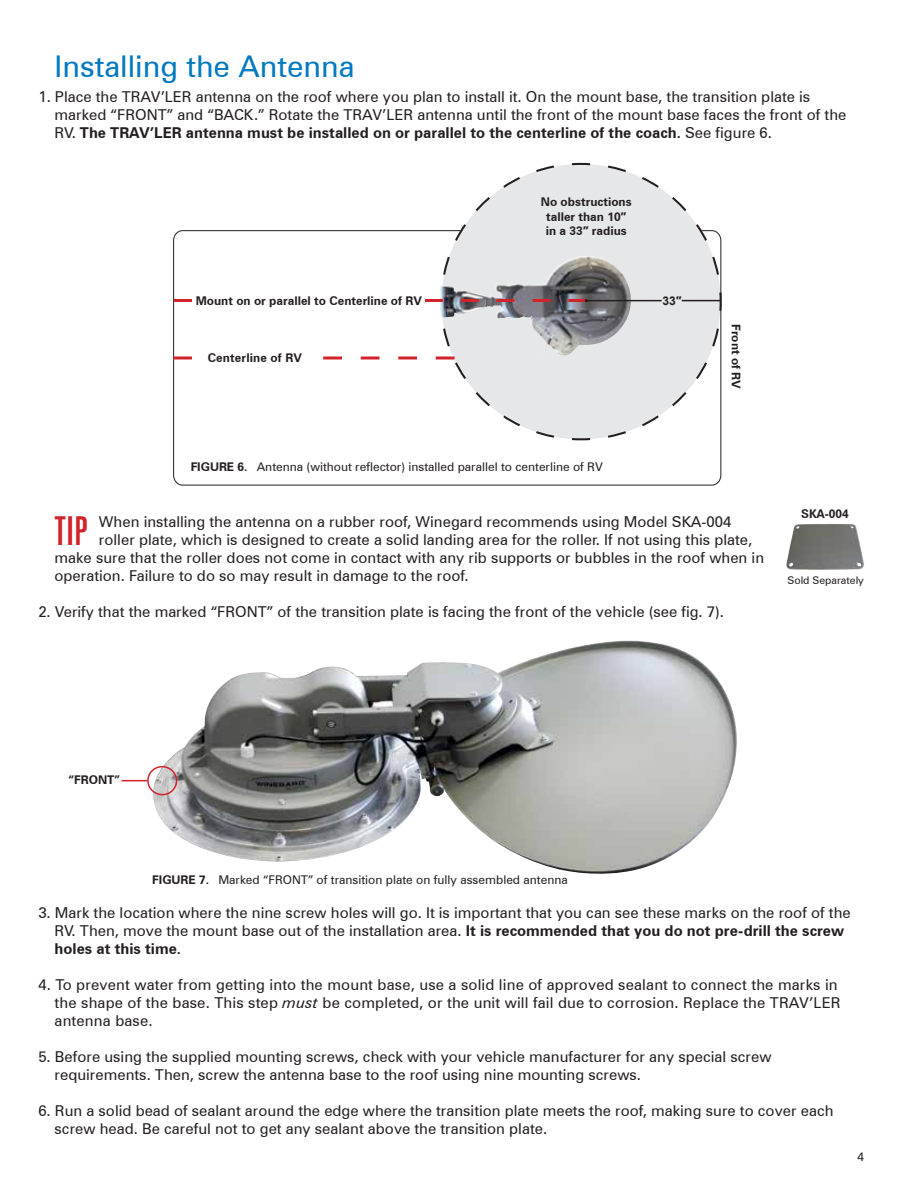
<style>
.page{position:relative;width:918px;height:1188px;background:#fff}
.page>*{position:absolute;margin:0;border:0;box-sizing:border-box;transform-origin:0 0}
.t1{font:extra-condensed 40.05px "Zurich BT";color:#d2232a}
.t2{font:30px "Zurich BT";color:#0079c1}
.t3{font:15px/18px "Zurich BT";color:#231f20}
.t4{font:12px "Zurich BT";color:#231f20}
.t5{font:700 12px/14.4px "Zurich BT";color:#231f20;text-align:center}
.t6{font:700 12px "Arial";color:#231f20}
.t7{font:10.5px "Zurich BT";color:#231f20}
.s1{font-weight:700}
.s2{font-family:"Arial"}
.s3{font-style:italic}
</style>
<div class="page">
<svg style="left:449px;top:162px;width:273px;height:279px"></svg>
<div style="left:173px;top:230px;width:548px;height:256px;border:1px solid #231f20;border-radius:9px"></div>
<img style="left:440px;top:256px;width:192px;height:103px">
<img style="left:153px;top:641px;width:584px;height:233px">
<svg style="left:122px;top:764px;width:57px;height:32px"></svg>
<svg style="left:173px;top:326px;width:392px;height:114px"></svg>
<div style="left:203px;top:353px;width:103px;height:10px;background:#fff"></div>
<hr style="left:586px;top:300px;width:76px;height:1px;background:#231f20">
<img style="left:786px;top:524px;width:78px;height:46px">
<svg style="left:174px;top:299px;width:414px;height:3px"></svg>
<hr style="left:682px;top:300px;width:38px;height:1px;background:#231f20">
<h2 class="t2" style="left:55px;top:48px;width:302px">Installing the Antenna</h2>
<p class="t3" style="left:55px;top:87px;width:793px;text-indent:-16px">1. Place the TRAV’LER antenna on the roof where you plan to install it. On the mount base, the transition plate is marked “FRONT” and “BACK.” Rotate the TRAV’LER antenna until the front of the mount base faces the front of the<br>RV. <span class="s1">The TRAV’LER antenna must be installed on or parallel to the centerline of the coach.</span> See figure 6.</p>
<p class="t5" style="left:196px;top:294px;width:228px">Mount on or parallel to Centerline of RV</p>
<p class="t5" style="left:208px;top:351px;width:96px">Centerline of RV</p>
<p class="t5" style="left:541px;top:195px;width:92px">No obstructions taller than 10<span class="s2">″ </span>in a 33<span class="s2">″</span> radius</p>
<p class="t6" style="left:663px;top:292px;width:21px">33″</p>
<p class="t5" style="left:743px;top:324px;width:66px;rotate:90deg">Front of RV</p>
<p class="t4" style="left:191px;top:459px;width:414px"><span class="s1">FIGURE 6.</span> Antenna (without reflector) installed parallel to centerline of RV</p>
<h1 class="t1" style="left:55px;top:508px;width:35px">TIP</h1>
<p class="t3" style="left:99px;top:512px;width:634px">When installing the antenna on a rubber roof, Winegard recommends using Model SKA-004</p>
<p class="t3" style="left:99px;top:530px;width:655px">roller plate, which is designed to create a solid landing area for the roller. If not using this plate,</p>
<p class="t3" style="left:55px;top:548px;width:711px">make sure that the roller does not come in contact with any rib supports or bubbles in the roof when in</p>
<p class="t3" style="left:55px;top:566px;width:416px">operation. Failure to do so may result in damage to the roof.</p>
<p class="t3" style="left:38px;top:602px;width:687px">2. Verify that the marked “FRONT” of the transition plate is facing the front of the vehicle (see fig. 7).</p>
<p class="t5" style="left:801px;top:506px;width:49px">SKA-004</p>
<p class="t7" style="left:787px;top:574px;width:78px">Sold Separately</p>
<p class="t5" style="left:69px;top:773px;width:53px">“FRONT”</p>
<p class="t4" style="left:152px;top:872px;width:417px"><span class="s1">FIGURE 7.</span> Marked “FRONT” of transition plate on fully assembled antenna</p>
<p class="t3" style="left:55px;top:904px;width:798px;text-indent:-16px">3. Mark the location where the nine screw holes will go. It is important that you can see these marks on the roof of the<br>RV. Then, move the mount base out of the installation area. <span class="s1">It is recommended that you do not pre-drill the screw holes at this time.</span></p>
<p class="t3" style="left:55px;top:976px;width:788px;text-indent:-16px">4. To prevent water from getting into the mount base, use a solid line of approved sealant to connect the marks in the shape of the base. This step <span class="s3">must</span> be completed, or the unit will fail due to corrosion. Replace the TRAV’LER antenna base.</p>
<p class="t3" style="left:55px;top:1048px;width:718px;text-indent:-16px">5. Before using the supplied mounting screws, check with your vehicle manufacturer for any special screw requirements. Then, screw the antenna base to the roof using nine mounting screws.</p>
<p class="t3" style="left:55px;top:1102px;width:781px;text-indent:-16px">6. Run a solid bead of sealant around the edge where the transition plate meets the roof, making sure to cover each screw head. Be careful not to get any sealant above the transition plate.</p>
<p class="t4" style="left:857px;top:1149px;width:8px">4</p>
</div>
